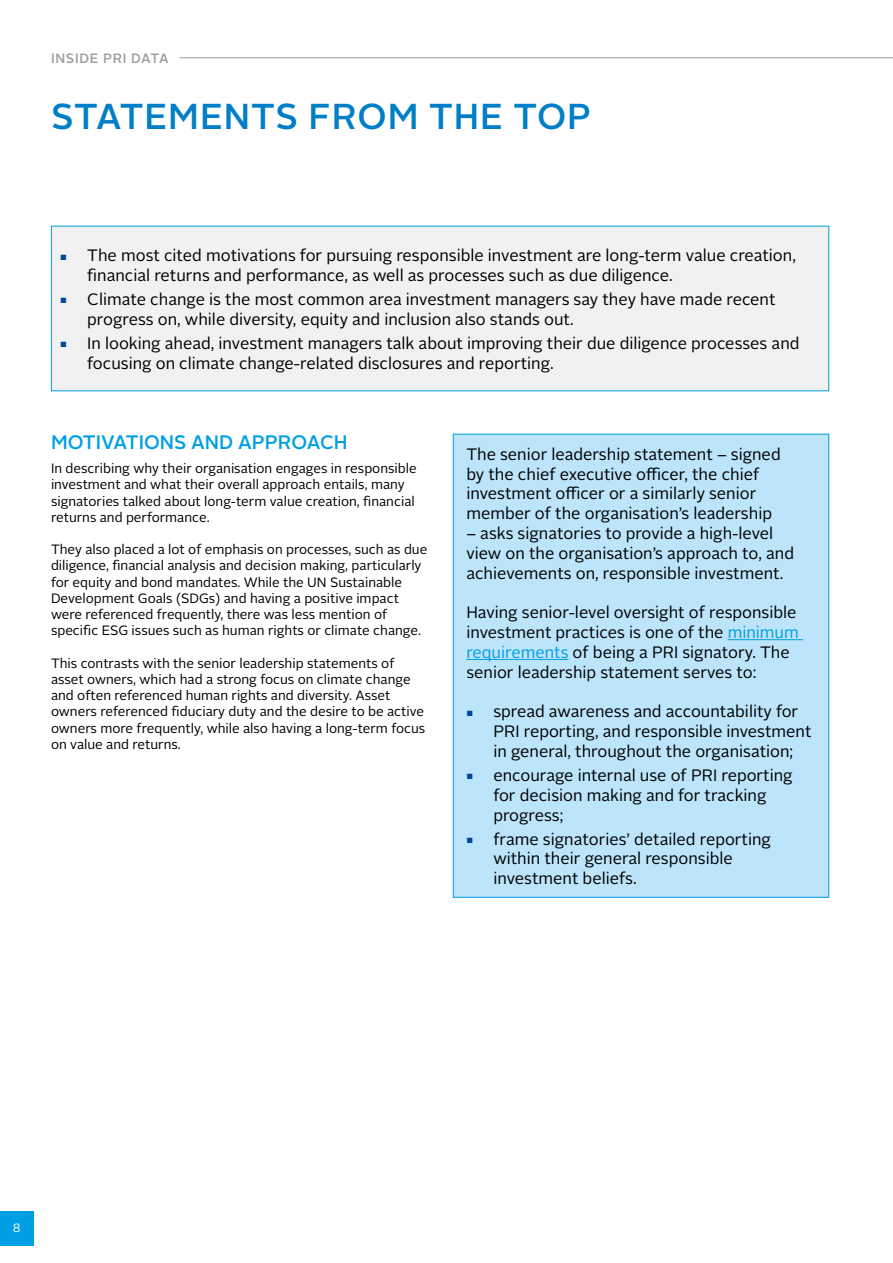
<style>
.page{position:relative;width:893px;height:1263px;background:#fff}
.page>*{position:absolute;margin:0;border:0;box-sizing:border-box;transform-origin:0 0}
.t1{font:500 36px "Alright Sans";letter-spacing:.025em;color:#007ec7}
.t2{font:500 19.5px "Alright Sans";color:#009fe3}
.t3{font:16.5px/19.8px "Alright Sans";color:#000}
.t4{font:13.5px/16.2px "Alright Sans";color:#000}
.t5{font:500 13.5px "Alright Sans";letter-spacing:.05em;color:#9d9d9c}
.t6{font:12px "Alright Sans";color:#fff}
.s1{font-size:7.5px;color:#00489a}
.s2{color:#009fe3}
</style>
<div class="page">
<hr style="left:179px;top:57px;width:714px;height:1px;background:#9d9d9c">
<div style="left:0;top:1212px;width:34px;height:34px;background:#009fe3"></div>
<div style="left:51px;top:226px;width:778px;height:165px;background:#f1f1f1"></div>
<div style="left:453px;top:434px;width:376px;height:463px;background:#bce4fa"></div>
<hr style="left:728px;top:639px;width:75px;height:1px;background:#009fe3">
<hr style="left:466px;top:659px;width:102px;height:1px;background:#009fe3">
<p class="t5" style="left:51px;top:49px;width:119px">INSIDE PRI DATA</p>
<h1 class="t1" style="left:51px;top:92px;width:542px">STATEMENTS FROM THE TOP</h1>
<p class="t3" style="left:87px;top:246px;width:710px;text-indent:-27px"><span class="s1">■</span> The most cited motivations for pursuing responsible investment are long-term value creation, financial returns and performance, as well as processes such as due diligence.</p>
<p class="t3" style="left:87px;top:289px;width:690px;text-indent:-27px"><span class="s1">■</span> Climate change is the most common area investment managers say they have made recent progress on, while diversity, equity and inclusion also stands out.</p>
<p class="t3" style="left:87px;top:333px;width:714px;text-indent:-27px"><span class="s1">■</span> In looking ahead, investment managers talk about improving their due diligence processes and focusing on climate change-related disclosures and reporting.</p>
<p class="t2" style="left:51px;top:428px;width:298px">MOTIVATIONS AND APPROACH</p>
<p class="t4" style="left:51px;top:461px;width:367px">In describing why their organisation engages in responsible investment and what their overall approach entails, many signatories talked about long-term value creation, financial returns and performance.</p>
<p class="t4" style="left:51px;top:542px;width:378px">They also placed a lot of emphasis on processes, such as due diligence, financial analysis and decision making, particularly for equity and bond mandates. While the UN Sustainable Development Goals (SDGs) and having a positive impact were referenced frequently, there was less mention of specific ESG issues such as human rights or climate change.</p>
<p class="t4" style="left:51px;top:655px;width:376px">This contrasts with the senior leadership statements of asset owners, which had a strong focus on climate change and often referenced human rights and diversity. Asset owners referenced fiduciary duty and the desire to be active owners more frequently, while also having a long-term focus on value and returns.</p>
<p class="t3" style="left:466px;top:444px;width:316px">The senior leadership statement – signed by the chief executive officer, the chief investment officer or a similarly senior member of the organisation’s leadership</p>
<p class="t3" style="left:466px;top:524px;width:329px">– asks signatories to provide a high-level view on the organisation’s approach to, and achievements on, responsible investment.</p>
<p class="t3" style="left:466px;top:603px;width:334px">Having senior-level oversight of responsible investment practices is one of the <span class="s2">minimum requirements</span> of being a PRI signatory. The senior leadership statement serves to:</p>
<p class="t3" style="left:493px;top:702px;width:320px;text-indent:-27px"><span class="s1">■</span> spread awareness and accountability for<br>PRI reporting, and responsible investment in general, throughout the organisation;</p>
<p class="t3" style="left:493px;top:765px;width:301px;text-indent:-27px"><span class="s1">■</span> encourage internal use of PRI reporting for decision making and for tracking progress;</p>
<p class="t3" style="left:493px;top:829px;width:279px;text-indent:-27px"><span class="s1">■</span> frame signatories’ detailed reporting within their general responsible investment beliefs.</p>
<p class="t6" style="left:13px;top:1220px;width:9px">8</p>
</div>
